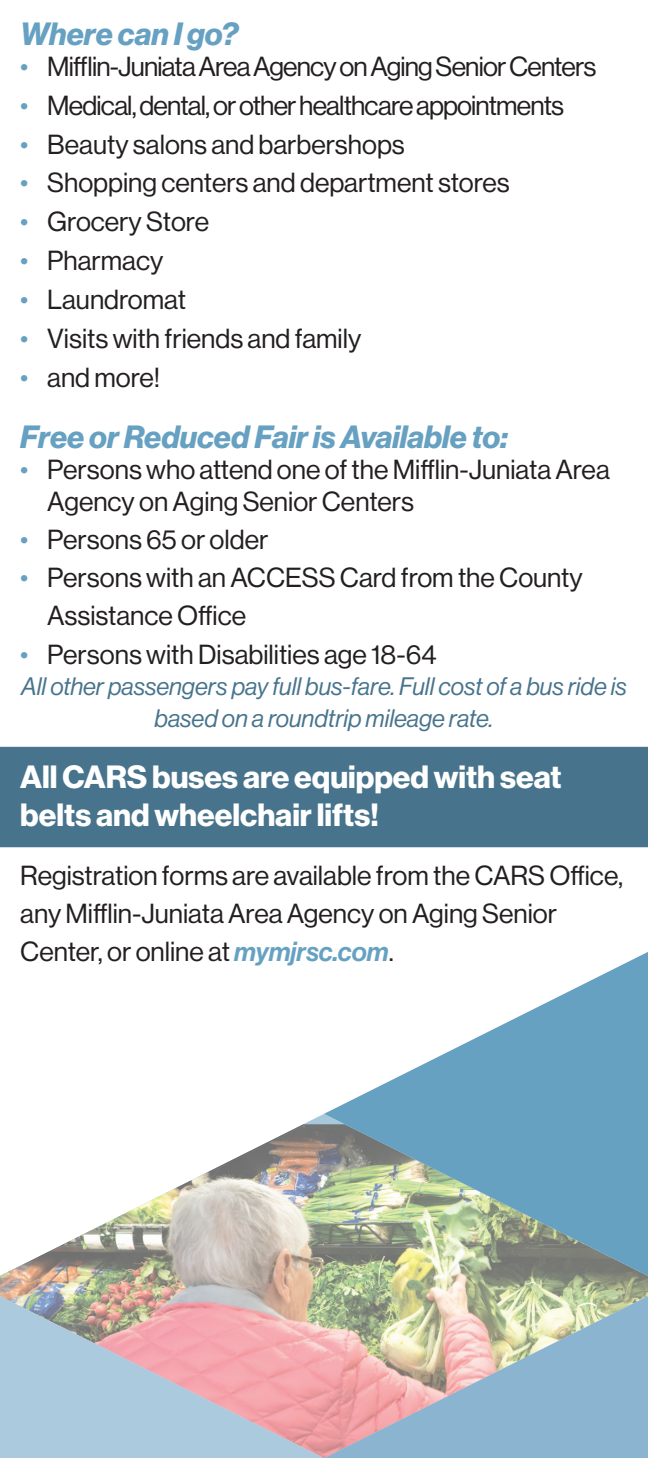
<style>
.page{position:relative;width:648px;height:1458px;background:#fff}
.page>*{position:absolute;margin:0;border:0;box-sizing:border-box;transform-origin:0 0}
.t1{font:31.5px/38.2px "N Haas Grotesk DS Pro 75 Bd";color:#fff}
.t2{font:31.5px "N Haas Grotesk DS Pro 76 Bd It";color:#67a1c2}
.t3{font:27px/38.2px "N Haas Grotesk DS Pro 55 Rg";color:#231f20}
.t4{font:27px "N Haas Grotesk DS Pro 55 Rg";letter-spacing:-.03em;color:#231f20}
.t5{font:24.75px/31.5px "N Haas Grotesk DS Pro 56 It";color:#47748c;text-align:center}
.s1{color:#67a1c2}
.s2{font-family:"N Haas Grotesk DS Pro 66 Md It";color:#67a1c2}
</style>
<div class="page">
<div style="left:0;top:747px;width:648px;height:100px;background:#47748c"></div>
<img style="left:0;top:1124px;width:321px;height:158px">
<svg style="left:321px;top:952px;width:327px;height:330px"></svg>
<svg style="left:0;top:1282px;width:321px;height:176px"></svg>
<svg style="left:321px;top:1282px;width:327px;height:176px"></svg>
<p class="t2" style="left:20px;top:15px;width:220px">Where can I go?</p>
<p class="t4" style="left:20px;top:51px;width:578px"><span class="s1">•</span> Mifflin-Juniata Area Agency on Aging Senior Centers</p>
<p class="t4" style="left:20px;top:90px;width:545px"><span class="s1">•</span> Medical, dental, or other healthcare appointments</p>
<p class="t3" style="left:20px;top:125px;width:386px"><span class="s1">•</span> Beauty salons and barbershops</p>
<p class="t3" style="left:20px;top:164px;width:491px"><span class="s1">•</span> Shopping centers and department stores</p>
<p class="t3" style="left:20px;top:203px;width:190px"><span class="s1">•</span> Grocery Store</p>
<p class="t3" style="left:20px;top:242px;width:144px"><span class="s1">•</span> Pharmacy</p>
<p class="t3" style="left:20px;top:280px;width:167px"><span class="s1">•</span> Laundromat</p>
<p class="t3" style="left:20px;top:319px;width:343px"><span class="s1">•</span> Visits with friends and family</p>
<p class="t3" style="left:20px;top:358px;width:142px"><span class="s1">•</span> and more!</p>
<p class="t2" style="left:20px;top:418px;width:489px">Free or Reduced Fair is Available to:</p>
<p class="t3" style="left:47px;top:454px;width:564px;line-height:31.5px;text-indent:-27px"><span class="s1">•</span> Persons who attend one of the Mifflin-Juniata Area<br>Agency on Aging Senior Centers</p>
<p class="t3" style="left:20px;top:520px;width:250px"><span class="s1">•</span> Persons 65 or older</p>
<p class="t3" style="left:47px;top:559px;width:537px;text-indent:-27px"><span class="s1">•</span> Persons with an ACCESS Card from the County<br>Assistance Office</p>
<p class="t3" style="left:20px;top:635px;width:418px"><span class="s1">•</span> Persons with Disabilities age 18-64</p>
<p class="t5" style="left:21px;top:671px;width:607px">All other passengers pay full bus-fare. Full cost of a bus ride is based on a roundtrip mileage rate.</p>
<p class="t1" style="left:20px;top:758px;width:543px">All CARS buses are equipped with seat belts and wheelchair lifts!</p>
<p class="t3" style="left:20px;top:856px;width:604px">Registration forms are available from the CARS Office, any Mifflin-Juniata Area Agency on Aging Senior<br>Center, or online at <span class="s2">mymjrsc.com</span>.</p>
</div>
